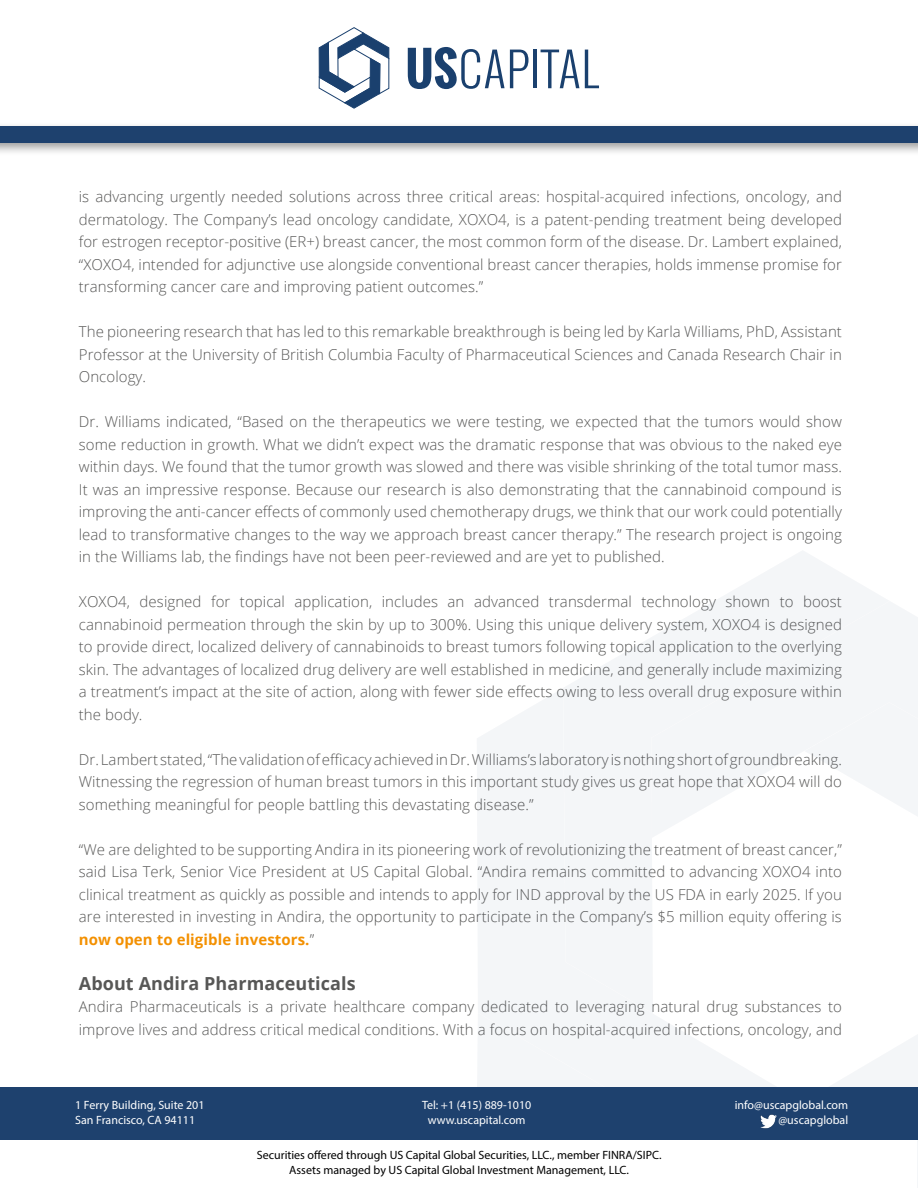
<style>
.page{position:relative;width:918px;height:1188px;background:#fff}
.page>*{position:absolute;margin:0;border:0;box-sizing:border-box;transform-origin:0 0}
.t1{font:700 18px "Open Sans";letter-spacing:.005em;color:#575756}
.t2{font:300 15px/22.5px "Open Sans";letter-spacing:.005em;color:#575756;text-align:justify}
.t3{font:12px/15.6px "Myriad Pro";color:#000;text-align:center}
.t4{font:12px/15px "Myriad Pro";color:#fff;text-align:center}
.s1{font-weight:700;color:#f39000}
</style>
<div class="page">
<div style="left:890px;top:602px;width:28px;height:100px;background:#f4f6f8"></div>
<div style="left:890px;top:702px;width:28px;height:114px;background:#f4f6f8"></div>
<svg style="left:565px;top:551px;width:325px;height:249px;fill:#f4f6f8"></svg>
<svg style="left:477px;top:688px;width:326px;height:399px;fill:#f4f6f8"></svg>
<svg style="left:716px;top:838px;width:202px;height:350px"></svg>
<div style="left:1px;top:1138px;width:916px;height:50px;background:#fff"></div>
<div style="left:0;top:1087px;width:918px;height:52px;background:#1e416e"></div>
<img style="left:760px;top:1114px;width:17px;height:15px">
<div style="left:0;top:121px;width:918px;height:35px;background:#000;opacity:.4"></div>
<div style="left:0;top:126px;width:918px;height:17px;background:#1e416e"></div>
<svg style="left:408px;top:47px;width:120px;height:42px"></svg>
<hr style="left:534px;top:50px;width:3px;height:38px;background:#1a406e">
<svg style="left:541px;top:50px;width:38px;height:38px"></svg>
<svg style="left:585px;top:50px;width:14px;height:38px"></svg>
<svg style="left:319px;top:27px;width:70px;height:81px"></svg>
<p class="t2" style="left:79px;top:185px;width:765px">is advancing urgently needed solutions across three critical areas: hospital-acquired infections, oncology, and dermatology. The Company’s lead oncology candidate, XOXO4, is a patent-pending treatment being developed for estrogen receptor-positive (ER+) breast cancer, the most common form of the disease. Dr. Lambert explained, “XOXO4, intended for adjunctive use alongside conventional breast cancer therapies, holds immense promise for transforming cancer care and improving patient outcomes.”</p>
<p class="t2" style="left:79px;top:320px;width:765px">The pioneering research that has led to this remarkable breakthrough is being led by Karla Williams, PhD, Assistant Professor at the University of British Columbia Faculty of Pharmaceutical Sciences and Canada Research Chair in Oncology.</p>
<p class="t2" style="left:79px;top:410px;width:765px">Dr. Williams indicated, “Based on the therapeutics we were testing, we expected that the tumors would show some reduction in growth. What we didn’t expect was the dramatic response that was obvious to the naked eye within days. We found that the tumor growth was slowed and there was visible shrinking of the total tumor mass.<br>It was an impressive response. Because our research is also demonstrating that the cannabinoid compound is improving the anti-cancer effects of commonly used chemotherapy drugs, we think that our work could potentially lead to transformative changes to the way we approach breast cancer therapy.” The research project is ongoing in the Williams lab, the findings have not been peer-reviewed and are yet to published.</p>
<p class="t2" style="left:79px;top:590px;width:765px">XOXO4, designed for topical application, includes an advanced transdermal technology shown to boost cannabinoid permeation through the skin by up to 300%. Using this unique delivery system, XOXO4 is designed to provide direct, localized delivery of cannabinoids to breast tumors following topical application to the overlying skin. The advantages of localized drug delivery are well established in medicine, and generally include maximizing a treatment’s impact at the site of action, along with fewer side effects owing to less overall drug exposure within the body.</p>
<p class="t2" style="left:79px;top:748px;width:765px">Dr. Lambert stated, “The validation of efficacy achieved in Dr. Williams’s laboratory is nothing short of groundbreaking.<br>Witnessing the regression of human breast tumors in this important study gives us great hope that XOXO4 will do something meaningful for people battling this devastating disease.”</p>
<p class="t2" style="left:79px;top:838px;width:765px">“We are delighted to be supporting Andira in its pioneering work of revolutionizing the treatment of breast cancer,” said Lisa Terk, Senior Vice President at US Capital Global. “Andira remains committed to advancing XOXO4 into clinical treatment as quickly as possible and intends to apply for IND approval by the US FDA in early 2025. If you are interested in investing in Andira, the opportunity to participate in the Company’s $5 million equity offering is <span class="s1">now open to eligible investors.</span>”</p>
<p class="t1" style="left:79px;top:971px;width:278px">About Andira Pharmaceuticals</p>
<p class="t2" style="left:79px;top:995px;width:765px">Andira Pharmaceuticals is a private healthcare company dedicated to leveraging natural drug substances to improve lives and address critical medical conditions. With a focus on hospital-acquired infections, oncology, and</p>
<p class="t4" style="left:75px;top:1097px;width:131px;text-align:left">1 Ferry Building, Suite 201<br>San Francisco, CA 94111</p>
<p class="t4" style="left:422px;top:1097px;width:111px">Tel: +1 (415) 889-1010 www.uscapital.com</p>
<p class="t4" style="left:735px;top:1097px;width:115px;text-align:right">info@uscapglobal.com @uscapglobal</p>
<p class="t3" style="left:257px;top:1147px;width:406px">Securities offered through US Capital Global Securities, LLC., member FINRA/SIPC.<br>Assets managed by US Capital Global Investment Management, LLC.</p>
</div>
